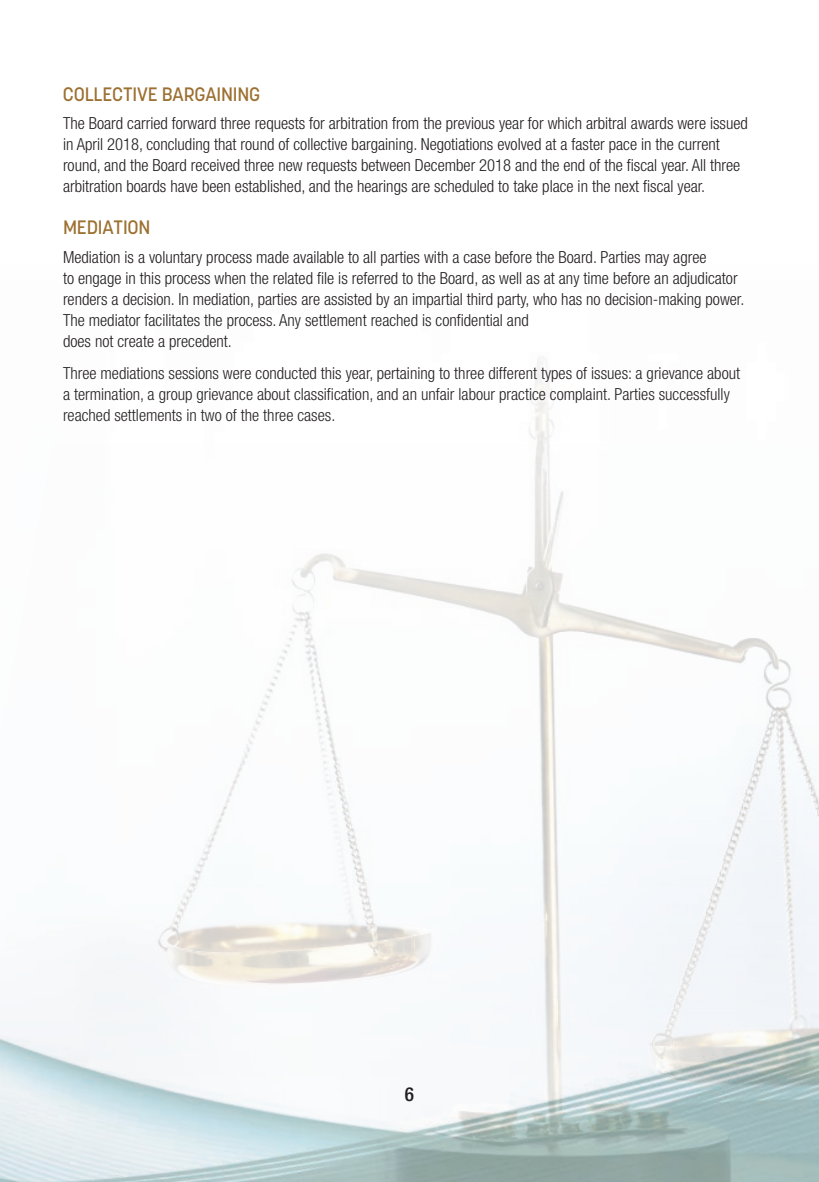
<style>
.page{position:relative;width:819px;height:1182px;background:#fff}
.page>*{position:absolute;margin:0;border:0;box-sizing:border-box;transform-origin:0 0}
.t1{font:500 19.25px "Korolev";letter-spacing:-.01em;color:#9c7031}
.t2{font:500 condensed 19.25px "Helvetica Neue";color:#231f20}
.t3{font:300 condensed 16.62px/21px "Helvetica Neue LT Std";color:#231f20}
</style>
<div class="page">
<img style="left:0;top:442px;width:819px;height:739px">
<p class="t1" style="left:63px;top:82px;width:199px">COLLECTIVE BARGAINING</p>
<p class="t3" style="left:63px;top:113px;width:686px">The Board carried forward three requests for arbitration from the previous year for which arbitral awards were issued in April 2018, concluding that round of collective bargaining. Negotiations evolved at a faster pace in the current round, and the Board received three new requests between December 2018 and the end of the fiscal year. All three arbitration boards have been established, and the hearings are scheduled to take place in the next fiscal year.</p>
<p class="t1" style="left:63px;top:215px;width:89px">MEDIATION</p>
<p class="t3" style="left:63px;top:247px;width:683px">Mediation is a voluntary process made available to all parties with a case before the Board. Parties may agree<br>to engage in this process when the related file is referred to the Board, as well as at any time before an adjudicator renders a decision. In mediation, parties are assisted by an impartial third party, who has no decision-making power.<br>The mediator facilitates the process. Any settlement reached is confidential and<br>does not create a precedent.</p>
<p class="t3" style="left:63px;top:362px;width:679px">Three mediations sessions were conducted this year, pertaining to three different types of issues: a grievance about a termination, a group grievance about classification, and an unfair labour practice complaint. Parties successfully reached settlements in two of the three cases.</p>
<p class="t2" style="left:405px;top:1082px;width:11px">6</p>
</div>
